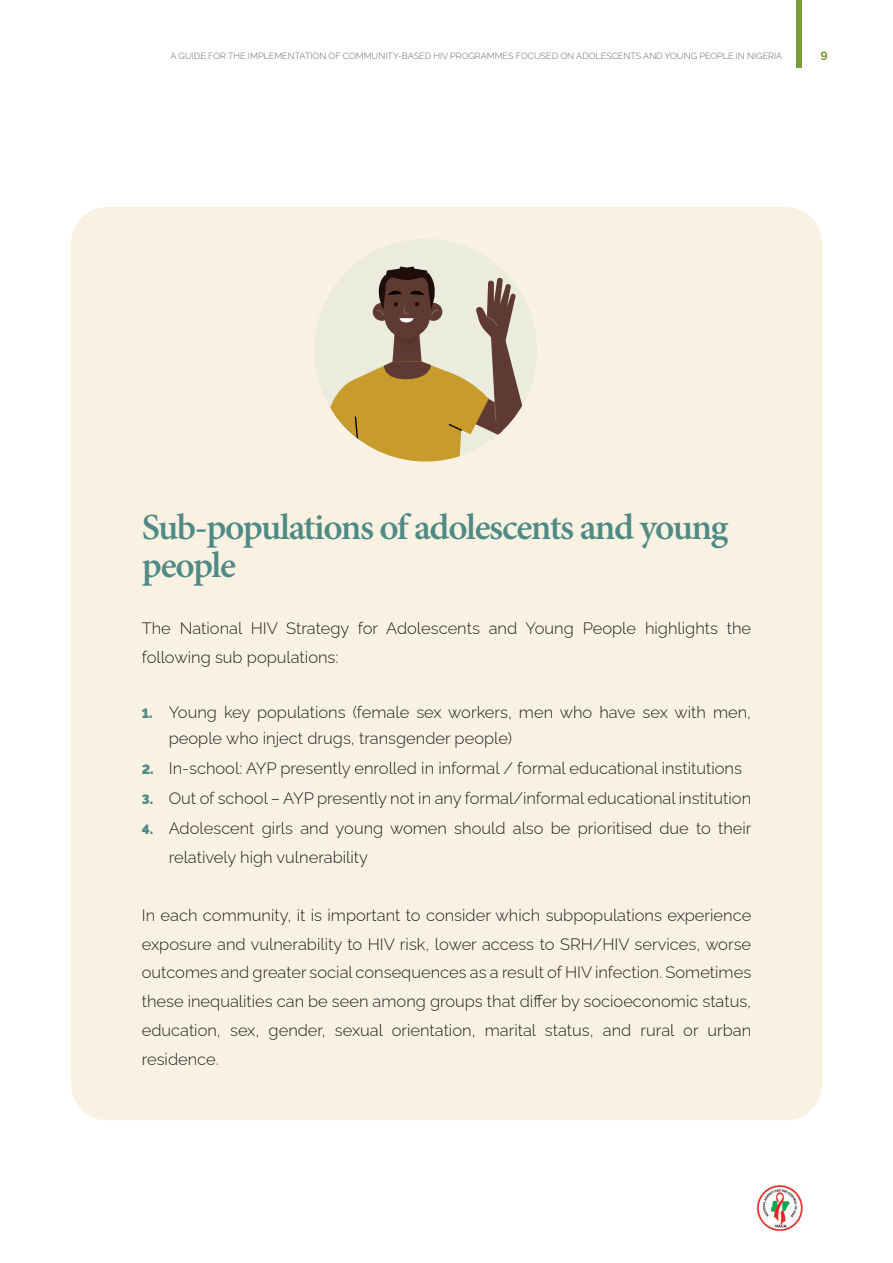
<style>
.page{position:relative;width:893px;height:1263px;background:#fff}
.page>*{position:absolute;margin:0;border:0;box-sizing:border-box;transform-origin:0 0}
.t1{font:700 36.3px/37.7px "Adobe Hebrew";letter-spacing:-.04em;color:#4f8a85}
.t2{font:300 16.5px/28.8px "Raleway";color:#231f20}
.t3{font:700 12px "Helvetica Neue";color:#7b9c3d}
.t4{font:300 9px "Raleway";color:#656666}
.s1{font-weight:900;font-size:13.5px;color:#4f8a85}
</style>
<div class="page">
<div style="left:71px;top:207px;width:751px;height:913px;background:#f9f2e3;border-radius:36px"></div>
<div style="left:314px;top:239px;width:223px;height:222px;background:#ebecdd;border-radius:50%"></div>
<svg style="left:330px;top:267px;width:192px;height:194px"></svg>
<div style="left:796px;top:0;width:6px;height:67px;background:#7b9c3d"></div>
<img style="left:756px;top:1184px;width:47px;height:48px">
<p class="t4" style="left:170px;top:49px;width:613px">A GUIDE FOR THE IMPLEMENTATION OF COMMUNITY-BASED HIV PROGRAMMES FOCUSED ON ADOLESCENTS AND YOUNG PEOPLE IN NIGERIA</p>
<p class="t3" style="left:821px;top:46px;width:8px">9</p>
<h1 class="t1" style="left:142px;top:509px;width:588px">Sub-populations of adolescents and young people</h1>
<p class="t2" style="left:142px;top:612px;width:611px">The National HIV Strategy for Adolescents and Young People highlights the following sub populations:</p>
<p class="t2" style="left:169px;top:697px;width:584px;line-height:25.8px;text-indent:-27px"><span class="s1">1.</span> Young key populations (female sex workers, men who have sex with men, people who inject drugs, transgender people)</p>
<p class="t2" style="left:142px;top:752px;width:602px"><span class="s1">2.</span> In-school: AYP presently enrolled in informal / formal educational institutions</p>
<p class="t2" style="left:142px;top:782px;width:611px"><span class="s1">3.</span> Out of school – AYP presently not in any formal/informal educational institution</p>
<p class="t2" style="left:169px;top:812px;width:584px;text-indent:-27px"><span class="s1">4.</span> Adolescent girls and young women should also be prioritised due to their relatively high vulnerability</p>
<p class="t2" style="left:142px;top:899px;width:611px;text-align:justify">In each community, it is important to consider which subpopulations experience exposure and vulnerability to HIV risk, lower access to SRH/HIV services, worse outcomes and greater social consequences as a result of HIV infection. Sometimes these inequalities can be seen among groups that differ by socioeconomic status, education, sex, gender, sexual orientation, marital status, and rural or urban residence.</p>
</div>
